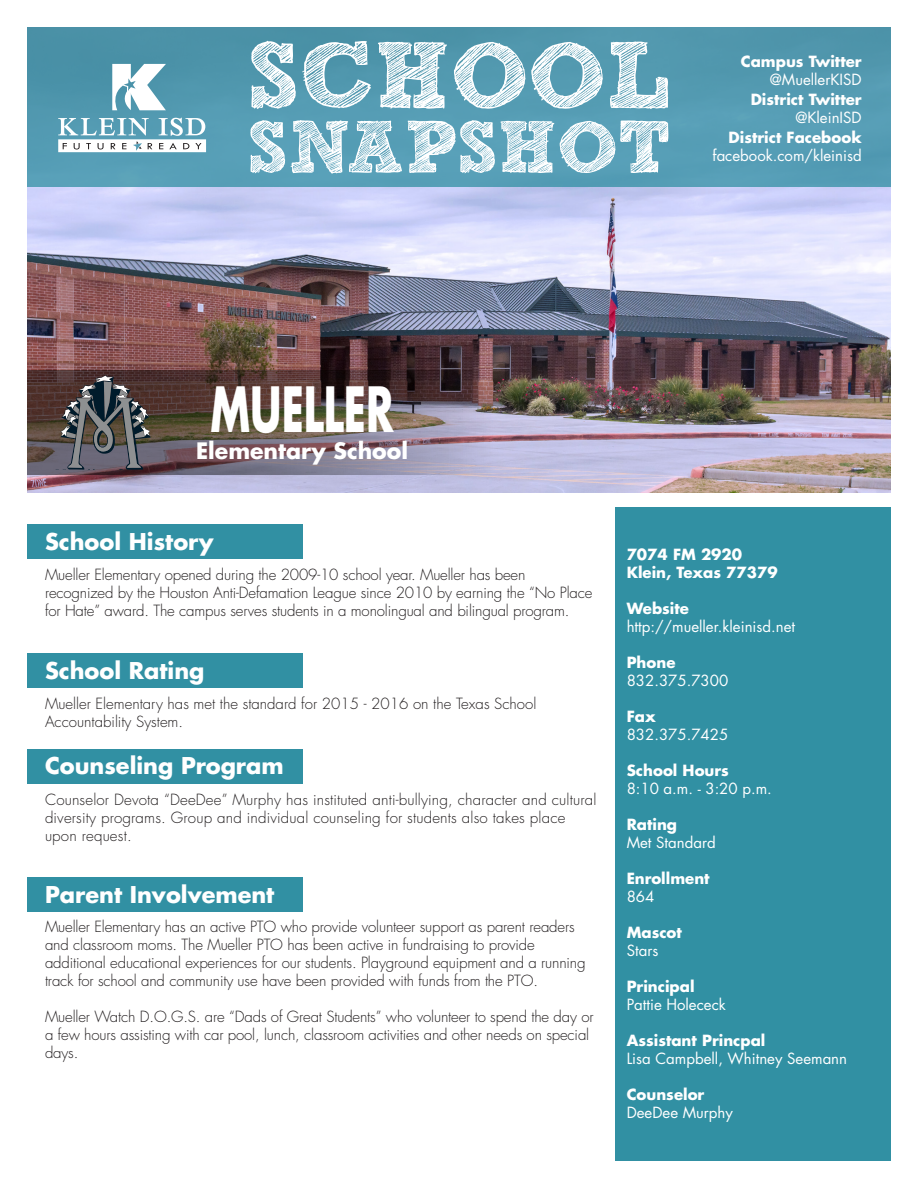
<style>
.page{position:relative;width:918px;height:1188px;background:#fff}
.page>*{position:absolute;margin:0;border:0;box-sizing:border-box;transform-origin:0 0}
.t1{font:700 94.35px "freeversion Sketch Block";color:#fff}
.t2{font:700 73.65px "freeversion Sketch Block";color:#fff}
.t3{font:700 60.6px "Futura Std";color:#fff;scale:.67 1}
.t4{font:700 22.5px "Futura Std";color:#fff}
.t5{font:700 22.05px "Futura Std";color:#fff}
.BODY{font:300 15px/18px "Futura Std";letter-spacing:-.01em;color:#231f20}
.t6{font:15px "Futura Std";color:#fff}
.BODY-2{font:300 15px/18px "Futura Std";letter-spacing:.01em;color:#231f20}
.t7{font:700 15px "Futura Std";color:#fff}
</style>
<div class="page">
<img style="left:27px;top:186px;width:864px;height:307px">
<div style="left:27px;top:524px;width:276px;height:35px;background:#3190a3"></div>
<div style="left:27px;top:27px;width:864px;height:159px;background:#549bb3"></div>
<div style="left:615px;top:508px;width:276px;height:653px;background:#3190a3"></div>
<img style="left:27px;top:370px;width:487px;height:105px">
<svg style="left:54px;top:375px;width:97px;height:95px;background:#5a575a"></svg>
<div style="left:27px;top:653px;width:276px;height:35px;background:#3190a3"></div>
<div style="left:27px;top:749px;width:276px;height:35px;background:#3190a3"></div>
<div style="left:27px;top:877px;width:276px;height:35px;background:#3190a3"></div>
<svg style="left:111px;top:64px;width:55px;height:46px"></svg>
<svg style="left:58px;top:118px;width:148px;height:34px"></svg>
<p class="t1" style="left:247px;top:40px;width:425px">SCHOOL</p>
<p class="t2" style="left:247px;top:120px;width:425px">SNAPSHOT</p>
<p class="t7" style="left:741px;top:52px;width:122px">Campus Twitter</p>
<p class="t6" style="left:770px;top:70px;width:93px">@MuellerKISD</p>
<p class="t7" style="left:751px;top:90px;width:113px">District Twitter</p>
<p class="t6" style="left:795px;top:108px;width:68px">@KleinISD</p>
<p class="t7" style="left:729px;top:127px;width:135px">District Facebook</p>
<p class="t6" style="left:713px;top:146px;width:151px">facebook.com/kleinisd</p>
<p class="t3" style="left:211px;top:369px;width:275px">MUELLER</p>
<p class="t5" style="left:196px;top:436px;width:214px">Elementary School</p>
<p class="t4" style="left:45px;top:527px;width:170px">School History</p>
<p class="BODY" style="left:45px;top:566px;width:549px">Mueller Elementary opened during the 2009-10 school year. Mueller has been recognized by the Houston Anti-Defamation League since 2010 by earning the “No Place for Hate” award. The campus serves students in a monolingual and bilingual program.</p>
<p class="t4" style="left:45px;top:655px;width:161px">School Rating</p>
<p class="BODY" style="left:45px;top:695px;width:493px">Mueller Elementary has met the standard for 2015 - 2016 on the Texas School<br>Accountability System.</p>
<p class="t4" style="left:45px;top:751px;width:240px">Counseling Program</p>
<p class="BODY-2" style="left:45px;top:791px;width:553px">Counselor Devota “DeeDee” Murphy has instituted anti-bullying, character and cultural diversity programs. Group and individual counseling for students also takes place upon request.</p>
<p class="t4" style="left:45px;top:879px;width:231px">Parent Involvement</p>
<p class="BODY" style="left:45px;top:918px;width:542px">Mueller Elementary has an active PTO who provide volunteer support as parent readers and classroom moms. The Mueller PTO has been active in fundraising to provide additional educational experiences for our students. Playground equipment and a running track for school and community use have been provided with funds from the PTO.</p>
<p class="BODY" style="left:45px;top:1008px;width:550px">Mueller Watch D.O.G.S. are “Dads of Great Students” who volunteer to spend the day or a few hours assisting with car pool, lunch, classroom activities and other needs on special days.</p>
<p class="t7" style="left:627px;top:544px;width:117px">7074 FM 2920</p>
<p class="t7" style="left:627px;top:562px;width:153px">Klein, Texas 77379</p>
<p class="t7" style="left:627px;top:598px;width:64px">Website</p>
<p class="t6" style="left:627px;top:617px;width:170px">http://mueller.kleinisd.net</p>
<p class="t7" style="left:627px;top:652px;width:50px">Phone</p>
<p class="t6" style="left:627px;top:671px;width:103px">832.375.7300</p>
<p class="t7" style="left:627px;top:706px;width:31px">Fax</p>
<p class="t6" style="left:627px;top:725px;width:103px">832.375.7425</p>
<p class="t7" style="left:627px;top:760px;width:104px">School Hours</p>
<p class="t6" style="left:627px;top:779px;width:147px">8:10 a.m. - 3:20 p.m.</p>
<p class="t7" style="left:627px;top:814px;width:52px">Rating</p>
<p class="t6" style="left:627px;top:833px;width:90px">Met Standard</p>
<p class="t7" style="left:627px;top:868px;width:84px">Enrollment</p>
<p class="t6" style="left:627px;top:887px;width:29px">864</p>
<p class="t7" style="left:627px;top:922px;width:57px">Mascot</p>
<p class="t6" style="left:627px;top:941px;width:33px">Stars</p>
<p class="t7" style="left:627px;top:976px;width:69px">Principal</p>
<p class="t6" style="left:627px;top:995px;width:101px">Pattie Holececk</p>
<p class="t7" style="left:627px;top:1030px;width:140px">Assistant Princpal</p>
<p class="t6" style="left:627px;top:1049px;width:222px">Lisa Campbell, Whitney Seemann</p>
<p class="t7" style="left:627px;top:1084px;width:79px">Counselor</p>
<p class="t6" style="left:627px;top:1103px;width:108px">DeeDee Murphy</p>
</div>
